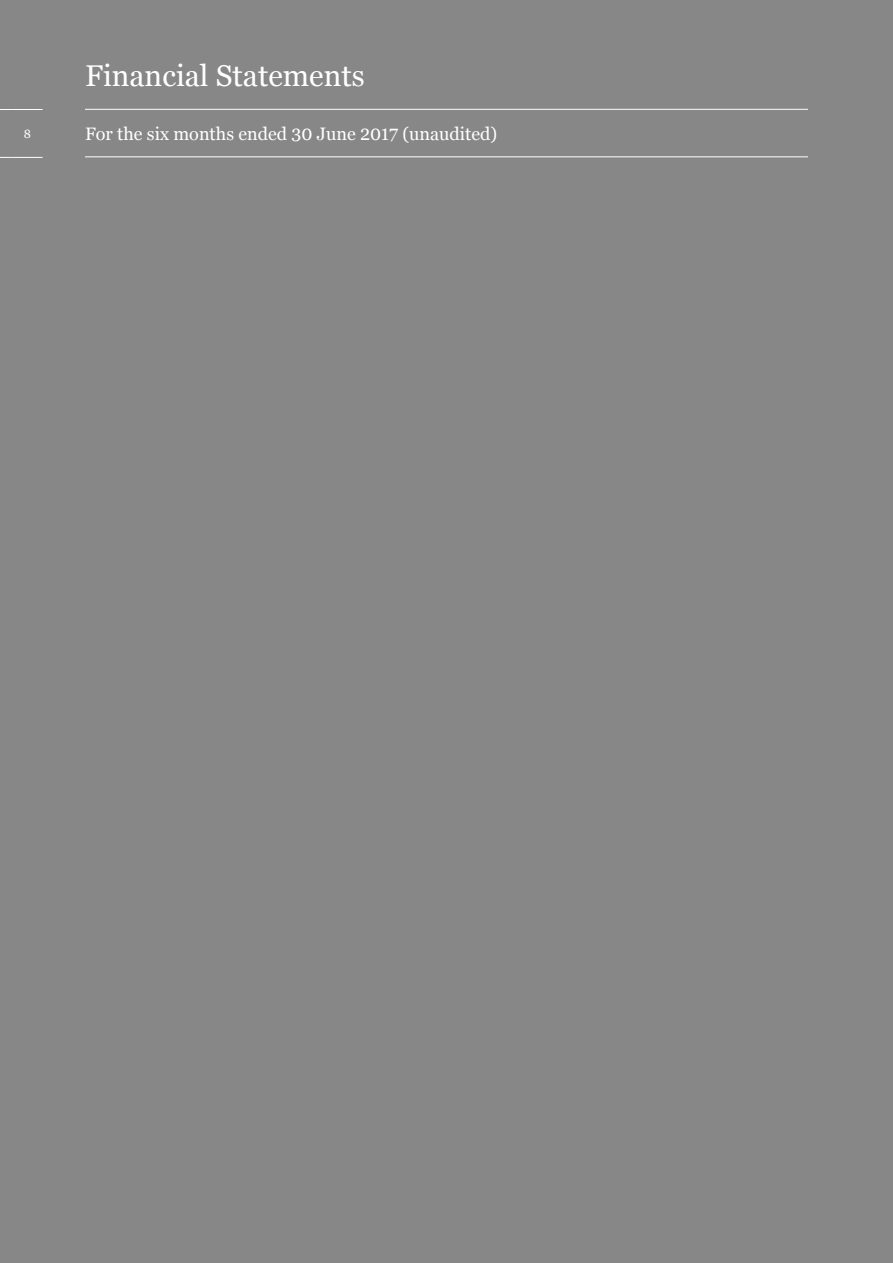
<style>
.page{position:relative;width:893px;height:1263px;background:#878787}
.page>*{position:absolute;margin:0;border:0;box-sizing:border-box;transform-origin:0 0}
.t1{font:30px "Georgia";color:#fff}
.t2{font:18px "Georgia";color:#fff}
.t3{font:12px "Georgia";color:#fff}
</style>
<div class="page">
<hr style="left:85px;top:109px;width:723px;height:1px;background:#fff">
<hr style="left:85px;top:156px;width:723px;height:1px;background:#fff">
<svg style="left:0;top:109px;width:12px;height:1px"></svg>
<hr style="left:12px;top:109px;width:31px;height:1px;background:#fff">
<svg style="left:0;top:157px;width:12px;height:1px"></svg>
<hr style="left:12px;top:157px;width:31px;height:1px;background:#fff">
<h1 class="t1" style="left:85px;top:59px;width:281px">Financial Statements</h1>
<p class="t3" style="left:24px;top:127px;width:9px">8</p>
<p class="t2" style="left:85px;top:123px;width:414px">For the six months ended 30 June 2017 (unaudited)</p>
</div>
